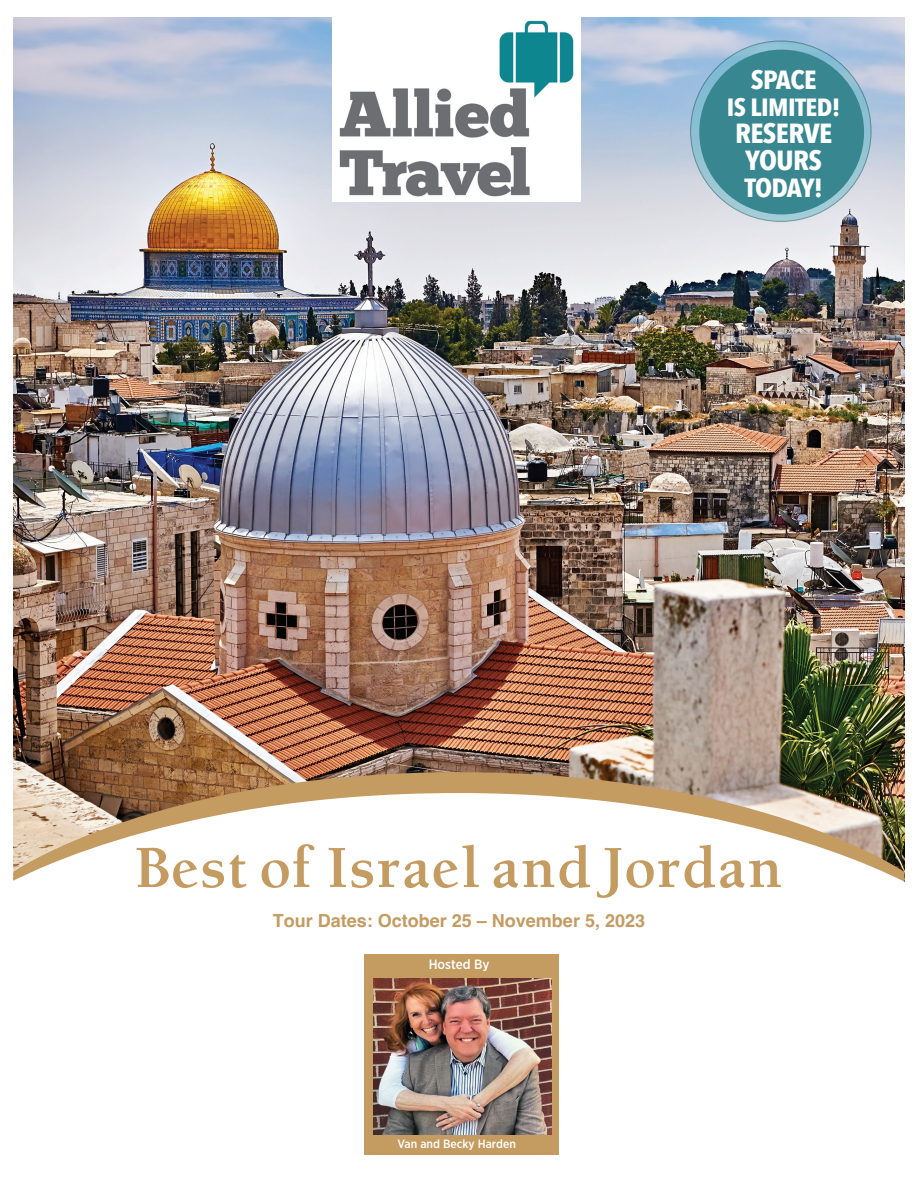
<style>
.page{position:relative;width:918px;height:1188px;background:#fff}
.page>*{position:absolute;margin:0;border:0;box-sizing:border-box;transform-origin:0 0}
.t1{font:700 54px "Berkeley Oldstyle";color:#c49b61}
.t2{font:700 27.6px/27px "Avenir Next Condensed";letter-spacing:-.02em;color:#fff;text-align:center;scale:1.07 1}
.t3{font:700 26.25px "Avenir Next Condensed";letter-spacing:-.03em;color:#fff;scale:1.07 1}
.t4{font:700 24.9px "Avenir Next Condensed";letter-spacing:-.02em;color:#fff;scale:1.07 1}
.t5{font:700 18px "Helvetica";color:#c49b61}
.t6{font:500 13.5px "Gotham Narrow";letter-spacing:-.005em;color:#fff}
.t7{font:500 12px "Gotham Narrow";color:#fff}
</style>
<div class="page">
<img style="left:14px;top:17px;width:890px;height:755px">
<img style="left:14px;top:772px;width:890px;height:21px">
<svg style="left:13px;top:793px;width:892px;height:362px"></svg>
<img style="left:335px;top:17px;width:244px;height:185px">
<svg style="left:691px;top:41px;width:180px;height:180px;background:#468f99"></svg>
<div style="left:364px;top:954px;width:194px;height:201px;background:#c49b61"></div>
<img style="left:373px;top:978px;width:179px;height:156px">
<p class="t3" style="left:751px;top:64px;width:63px">SPACE</p>
<p class="t4" style="left:727px;top:92px;width:108px">IS LIMITED!</p>
<p class="t2" style="left:735px;top:120px;width:93px">RESERVE<br>YOURS</p>
<p class="t3" style="left:744px;top:172px;width:75px">TODAY!</p>
<p class="t1" style="left:134px;top:835px;width:651px">Best of Israel and Jordan</p>
<p class="t5" style="left:273px;top:910px;width:374px">Tour Dates: October 25 – November 5, 2023</p>
<p class="t6" style="left:429px;top:956px;width:62px">Hosted By</p>
<p class="t7" style="left:398px;top:1136px;width:120px">Van and Becky Harden</p>
</div>
